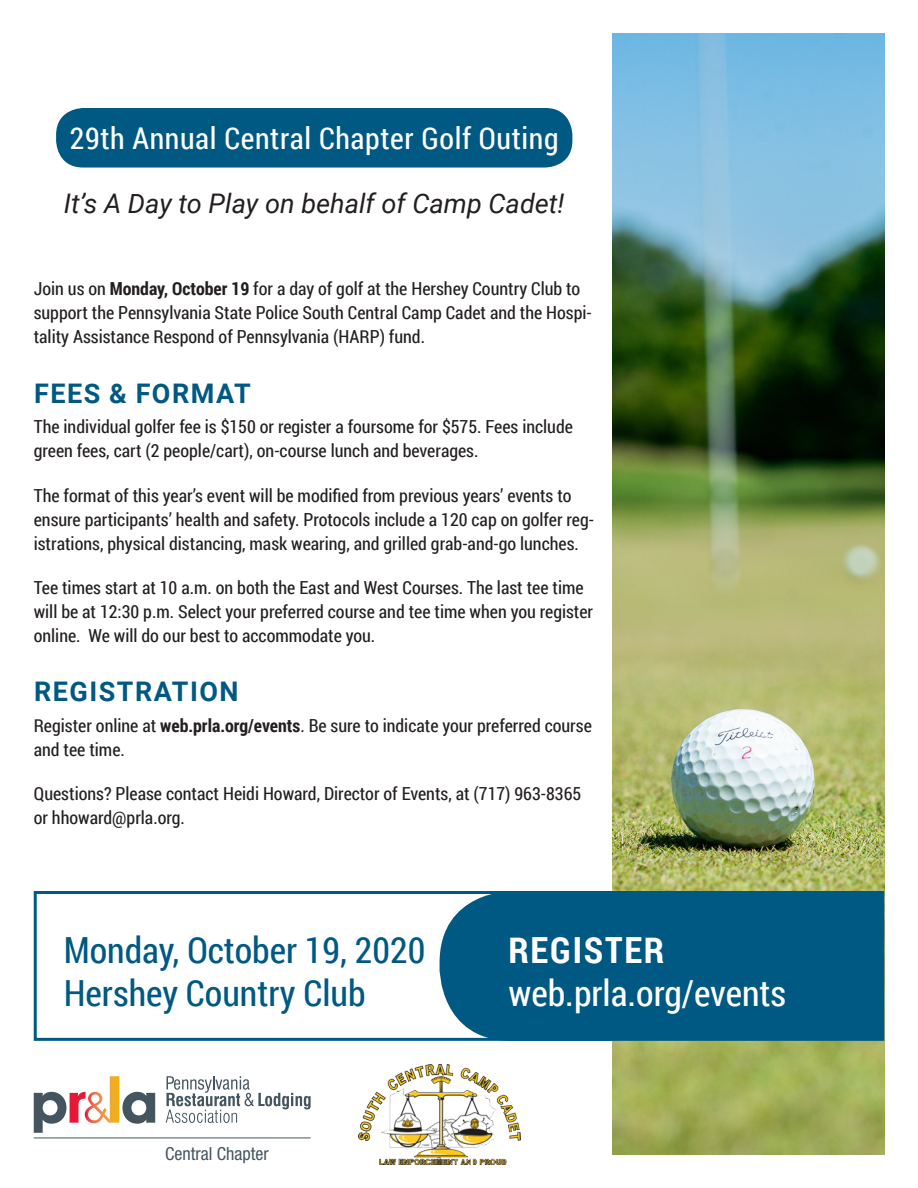
<style>
.page{position:relative;width:918px;height:1188px;background:#fff}
.page>*{position:absolute;margin:0;border:0;box-sizing:border-box;transform-origin:0 0}
.t1{font:36px "Roboto Condensed";color:#005983}
.t2{font:36px "Roboto Condensed";color:#fff}
.t3{font:700 36px "Roboto Condensed";letter-spacing:.05em;color:#fff}
.t4{font:30px "Roboto Condensed";letter-spacing:.02em;color:#fff}
.t5{font:italic 27px "Roboto";color:#231f20}
.Paragraph_Style_1{font:700 27px "Roboto";letter-spacing:.055em;color:#005983}
.Paragraph_Style_2{font:18px/24px "Roboto Condensed";color:#231f20}
.t6{font:condensed 18px "Helvetica Neue LT Std";color:#45555f}
.s1{font-weight:700}
</style>
<div class="page">
<div style="left:34px;top:891px;width:850px;height:150px;border:3px solid #005983"></div>
<svg style="left:166px;top:1076px;width:145px;height:47px"></svg>
<svg style="left:34px;top:1076px;width:121px;height:57px"></svg>
<hr style="left:34px;top:1138px;width:277px;height:1px;background:#45555f">
<img style="left:613px;top:34px;width:271px;height:1120px">
<div style="left:440px;top:891px;width:444px;height:150px;background:#005983"></div>
<div style="left:56px;top:108px;width:516px;height:60px;background:#005983;border-radius:27px"></div>
<img style="left:359px;top:1065px;width:162px;height:100px">
<p class="t4" style="left:70px;top:117px;width:490px">29th Annual Central Chapter Golf Outing</p>
<p class="t5" style="left:64px;top:184px;width:502px">It’s A Day to Play on behalf of Camp Cadet!</p>
<p class="Paragraph_Style_2" style="left:34px;top:276px;width:560px">Join us on <span class="s1">Monday, October 19</span> for a day of golf at the Hershey Country Club to support the Pennsylvania State Police South Central Camp Cadet and the Hospi&shy;tality Assistance Respond of Pennsylvania (HARP) fund.</p>
<p class="Paragraph_Style_1" style="left:34px;top:374px;width:218px">FEES &amp; FORMAT</p>
<p class="Paragraph_Style_2" style="left:34px;top:414px;width:541px">The individual golfer fee is $150 or register a foursome for $575. Fees include green fees, cart (2 people/cart), on-course lunch and beverages.</p>
<p class="Paragraph_Style_2" style="left:34px;top:483px;width:562px">The format of this year’s event will be modified from previous years’ events to ensure participants’ health and safety. Protocols include a 120 cap on golfer reg&shy;istrations, physical distancing, mask wearing, and grilled grab-and-go lunches.</p>
<p class="Paragraph_Style_2" style="left:34px;top:575px;width:561px">Tee times start at 10 a.m. on both the East and West Courses. The last tee time will be at 12:30 p.m. Select your preferred course and tee time when you register online. We will do our best to accommodate you.</p>
<p class="Paragraph_Style_1" style="left:34px;top:673px;width:206px">REGISTRATION</p>
<p class="Paragraph_Style_2" style="left:34px;top:713px;width:560px">Register online at <span class="s1">web.prla.org/events</span>. Be sure to indicate your preferred course and tee time.</p>
<p class="Paragraph_Style_2" style="left:34px;top:781px;width:549px">Questions? Please contact Heidi Howard, Director of Events, at (717) 963-8365 or hhoward@prla.org.</p>
<p class="t1" style="left:64px;top:925px;width:363px">Monday, October 19, 2020</p>
<p class="t1" style="left:64px;top:969px;width:303px">Hershey Country Club</p>
<p class="t6" style="left:165px;top:1143px;width:105px">Central Chapter</p>
<p class="t3" style="left:508px;top:925px;width:157px">REGISTER</p>
<p class="t2" style="left:508px;top:969px;width:279px">web.prla.org/events</p>
</div>
